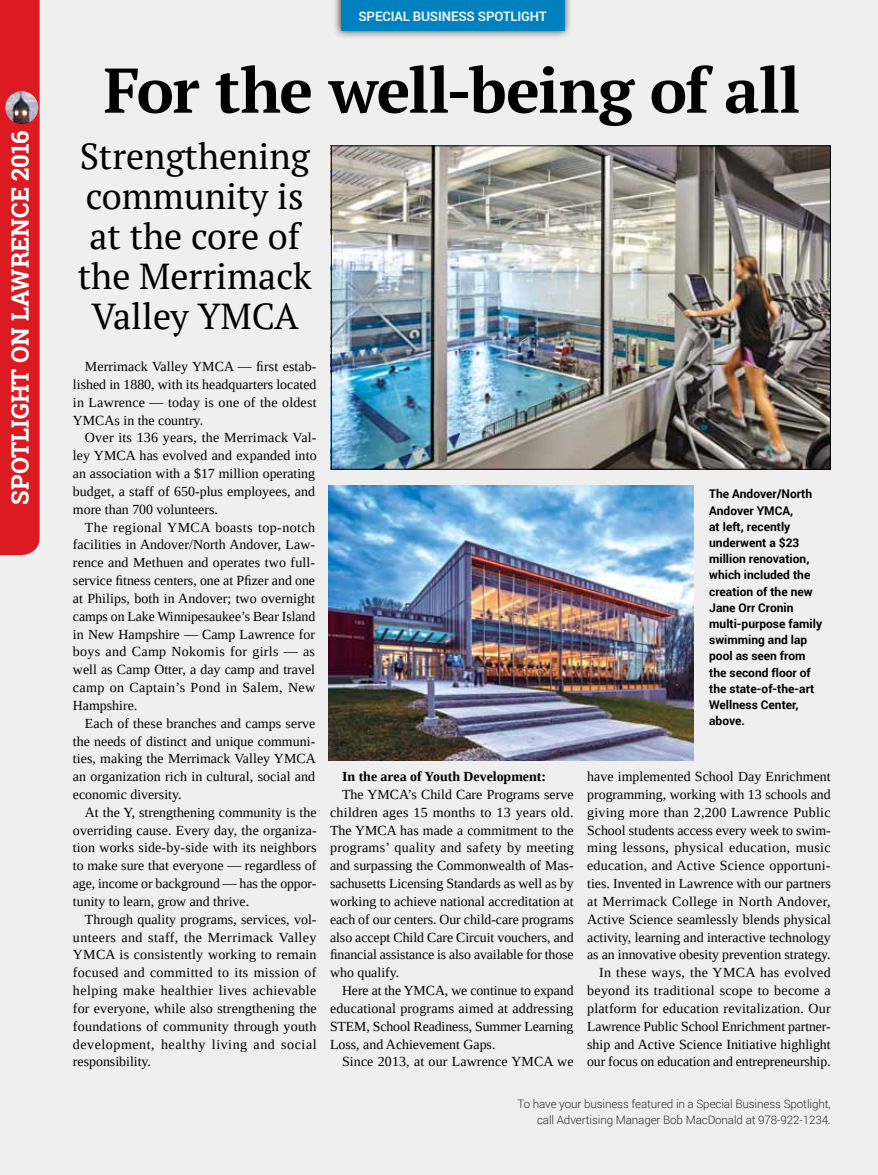
<style>
.page{position:relative;width:878px;height:1175px;background:#fff}
.page>*{position:absolute;margin:0;border:0;box-sizing:border-box;transform-origin:0 0}
.t1{font:700 63px "PT Serif";letter-spacing:-.02em;color:#000}
.t2{font:36px/40px "PT Serif";color:#000;text-align:center}
.t3{font:700 24px "Roboto Slab";color:#fff}
.t4{font:13.8px/17.9px "Tinos";color:#000;text-align:justify}
.t5{font:700 13.8px "Tinos";color:#000}
.t6{font:700 13.2px "Roboto";letter-spacing:-.01em;color:#fff}
.t7{font:700 12px/16.2px "Roboto";color:#000}
.t8{font:300 11.7px/15.5px "Roboto";letter-spacing:-.01em;color:#000;text-align:right}
</style>
<div class="page">
<div style="left:0;top:0;width:878px;height:1174px;background:#efeff0"></div>
<div style="left:332px;top:0;width:240px;height:39px;background:#000;opacity:.75"></div>
<div style="left:340px;top:0;width:224px;height:31px;background:#0081bf"></div>
<img style="left:328px;top:486px;width:365px;height:275px">
<img style="left:333px;top:147px;width:495px;height:320px">
<div style="left:331px;top:145px;width:499px;height:324px;border:1px solid #000"></div>
<div style="left:0;top:0;width:40px;height:555px;background:#db1a21"></div>
<img style="left:5px;top:91px;width:33px;height:33px;border-radius:16px">
<h3 class="t3" style="left:4px;top:504px;width:376px;rotate:-90deg">SPOTLIGHT ON LAWRENCE 2016</h3>
<p class="t6" style="left:358px;top:7px;width:190px">special business spotlight</p>
<h1 class="t1" style="left:104px;top:48px;width:698px">For the well-being of all</h1>
<h2 class="t2" style="left:78px;top:136px;width:235px">Strengthening community is at the core of the Merrimack<br>Valley YMCA</h2>
<p class="t4" style="left:73px;top:357px;width:245px;text-indent:12px">Merrimack Valley YMCA — first estab&shy;lished in 1880, with its headquarters located in Lawrence — today is one of the oldest YMCAs in the country.</p>
<p class="t4" style="left:73px;top:429px;width:245px;text-indent:12px">Over its 136 years, the Merrimack Val&shy;ley YMCA has evolved and expanded into an association with a $17 million operating budget, a staff of 650-plus employees, and more than 700 volunteers.</p>
<p class="t4" style="left:73px;top:518px;width:244px;text-indent:12px">The regional YMCA boasts top-notch facilities in Andover/North Andover, Law&shy;rence and Methuen and operates two full&shy;service fitness centers, one at Pfizer and one at Philips, both in Andover; two overnight camps on Lake Winnipesaukee’s Bear Island in New Hampshire — Camp Lawrence for boys and Camp Nokomis for girls — as well as Camp Otter, a day camp and travel camp on Captain’s Pond in Salem, New Hampshire.</p>
<p class="t4" style="left:73px;top:714px;width:244px;text-indent:12px">Each of these branches and camps serve the needs of distinct and unique communi&shy;ties, making the Merrimack Valley YMCA an organization rich in cultural, social and economic diversity.</p>
<p class="t4" style="left:73px;top:803px;width:245px;text-indent:12px">At the Y, strengthening community is the overriding cause. Every day, the organiza&shy;tion works side-by-side with its neighbors to make sure that everyone — regardless of age, income or background — has the oppor&shy;tunity to learn, grow and thrive.</p>
<p class="t4" style="left:73px;top:910px;width:245px;text-indent:12px">Through quality programs, services, vol&shy;unteers and staff, the Merrimack Valley YMCA is consistently working to remain focused and committed to its mission of helping make healthier lives achievable for everyone, while also strengthening the foundations of community through youth development, healthy living and social responsibility.</p>
<p class="t7" style="left:709px;top:485px;width:114px">The Andover/North<br>Andover YMCA,<br>at left, recently underwent a $23 million renovation, which included the creation of the new<br>Jane Orr Cronin multi-purpose family swimming and lap pool as seen from the second floor of the state-of-the-art<br>Wellness Center, above.</p>
<p class="t5" style="left:342px;top:767px;width:205px">In the area of Youth Development:</p>
<p class="t4" style="left:330px;top:785px;width:245px;text-indent:12px">The YMCA’s Child Care Programs serve children ages 15 months to 13 years old.<br>The YMCA has made a commitment to the programs’ quality and safety by meeting and surpassing the Commonwealth of Mas&shy;sachusetts Licensing Standards as well as by working to achieve national accreditation at each of our centers. Our child-care programs also accept Child Care Circuit vouchers, and financial assistance is also available for those who qualify.</p>
<p class="t4" style="left:330px;top:981px;width:245px;text-indent:12px">Here at the YMCA, we continue to expand educational programs aimed at addressing STEM, School Readiness, Summer Learning Loss, and Achievement Gaps.</p>
<p class="t4" style="left:342px;top:1052px;width:233px">Since 2013, at our Lawrence YMCA we</p>
<p class="t4" style="left:587px;top:767px;width:245px;text-align:right">have implemented School Day Enrichment programming, working with 13 schools and giving more than 2,200 Lawrence Public School students access every week to swim&shy;ming lessons, physical education, music education, and Active Science opportuni&shy;ties. Invented in Lawrence with our partners at Merrimack College in North Andover, Active Science seamlessly blends physical activity, learning and interactive technology as an innovative obesity prevention strategy.<br>In these ways, the YMCA has evolved beyond its traditional scope to become a platform for education revitalization. Our Lawrence Public School Enrichment partner&shy;ship and Active Science Initiative highlight our focus on education and entrepreneurship.</p>
<p class="t8" style="left:517px;top:1096px;width:315px">To have your business featured in a Special Business Spotlight, call Advertising Manager Bob MacDonald at 978-922-1234.</p>
</div>
